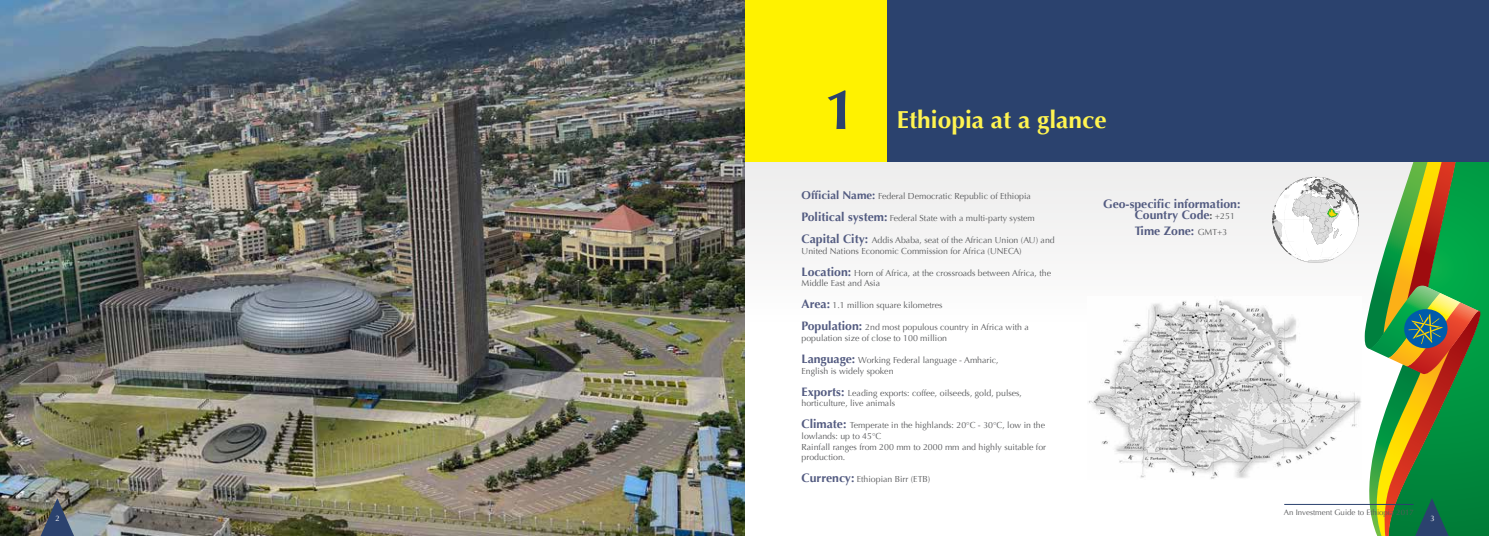
<style>
.page{position:relative;width:1489px;height:536px;background:#fff}
.page>*{position:absolute;margin:0;border:0;box-sizing:border-box;transform-origin:0 0}
.t1{font:700 56.88px "Optima";color:#2b426e}
.t2{font:700 24.5px "Optima";color:#fff450}
.t3{font:700 12.25px/11px "Optima";color:#535b81}
.t4{font:8.75px/10.5px "Optima";color:#58595b}
.t5{font:7.88px "Optima";color:#58595b}
.t6{font:7.88px "Optima";color:#fff}
.s1{font-weight:700;font-size:11.38px;color:#535b81}
.s2{font-weight:700;font-size:12.25px;color:#535b81}
.s3{font-size:10.5px;color:#58595b}
.s4{font-weight:400;font-size:8.75px;color:#58595b}
</style>
<div class="page">
<svg style="left:744px;top:161px;width:527px;height:375px"></svg>
<svg style="left:1481px;top:161px;width:7px;height:375px;background:#009641"></svg>
<div style="left:744px;top:0;width:744px;height:161px;background:#2b426e"></div>
<div style="left:744px;top:0;width:143px;height:161px;background:#fff200"></div>
<img style="left:0;top:0;width:744px;height:536px">
<img style="left:1087px;top:296px;width:184px;height:183px">
<svg style="left:1271px;top:161px;width:210px;height:375px"></svg>
<svg style="left:41px;top:498px;width:33px;height:38px"></svg>
<h1 class="t1" style="left:824px;top:77px;width:33px">1</h1>
<h2 class="t2" style="left:896px;top:105px;width:211px">Ethiopia at a glance</h2>
<p class="t4" style="left:801px;top:191px;width:231px"><span class="s1">Official Name:</span> Federal Democratic Republic of Ethiopia</p>
<p class="t4" style="left:801px;top:213px;width:235px"><span class="s2">Political system:</span> Federal State with a multi-party system</p>
<p class="t4" style="left:801px;top:235px;width:255px"><span class="s2">Capital City:</span> Addis Ababa, seat of the African Union (AU) and<br>United Nations Economic Commission for Africa (UNECA)</p>
<p class="t4" style="left:801px;top:267px;width:251px"><span class="s2">Location:</span> Horn of Africa, at the crossroads between Africa, the<br>Middle East and Asia</p>
<p class="t4" style="left:801px;top:300px;width:142px"><span class="s2">Area:</span> 1.1 million square kilometres</p>
<p class="t4" style="left:801px;top:322px;width:229px"><span class="s2">Population:</span> 2nd most populous country in Africa with a population size of close to 100 million</p>
<p class="t4" style="left:801px;top:354px;width:199px;line-height:11px"><span class="s2">Language:</span> Working Federal language - Amharic,<br>English is widely spoken</p>
<p class="t4" style="left:801px;top:387px;width:222px"><span class="s2">Exports:</span> Leading exports: coffee, oilseeds, gold, pulses, horticulture, live animals</p>
<p class="t4" style="left:801px;top:420px;width:246px"><span class="s2">Climate:</span> Temperate in the highlands: 20°C - 30°C, low in the lowlands: up to 45°C<br>Rainfall ranges from 200 mm to 2000 mm and highly suitable for production.</p>
<p class="t4" style="left:801px;top:474px;width:130px"><span class="s2">Currency:</span> Ethiopian Birr (ETB)</p>
<h3 class="t3" style="left:1134px;top:198px;width:107px;text-indent:-31px">Geo-specific information:<br>Country Code<span class="s3">:</span> <span class="s4">+251</span></h3>
<h3 class="t3" style="left:1134px;top:225px;width:94px">Time Zone: <span class="s4">GMT+3</span></h3>
<p class="t5" style="left:1283px;top:508px;width:131px">An Investment Guide to Ethiopia 2017</p>
<p class="t6" style="left:56px;top:513px;width:6px">2</p>
<p class="t6" style="left:1430px;top:513px;width:6px">3</p>
</div>
